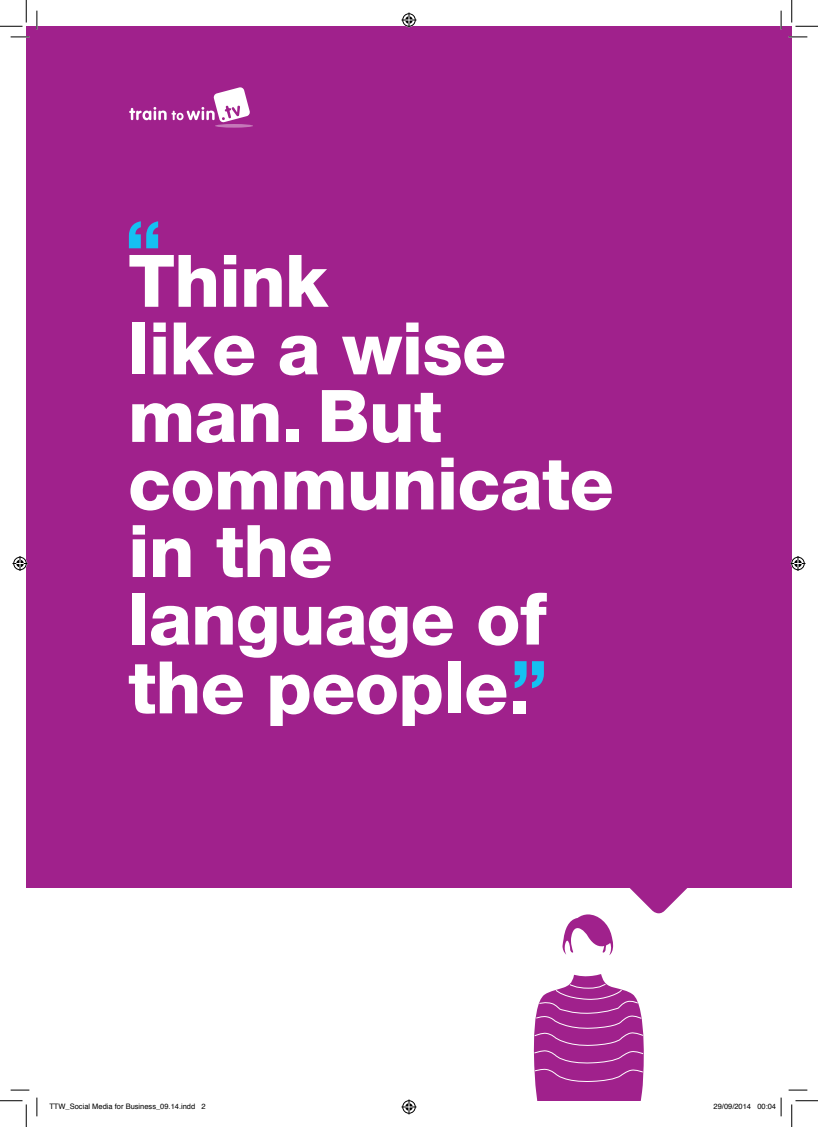
<style>
.page{position:relative;width:818px;height:1127px;background:#fff}
.page>*{position:absolute;margin:0;border:0;box-sizing:border-box;transform-origin:0 0}
.t1{font:800 75px "Helvetica Neue LT Std";color:#15c0f2}
.t2{font:800 72.5px/67.5px "Helvetica Neue LT Std";letter-spacing:-.01em;color:#fff}
.t3{font:7.5px "Helvetica";color:#000}
.s1{font-size:65px}
</style>
<div class="page">
<div style="left:26px;top:26px;width:766px;height:861px;background:#a0218c"></div>
<svg style="left:129px;top:87px;width:121px;height:36px"></svg>
<svg style="left:215px;top:124px;width:38px;height:4px"></svg>
<svg style="left:562px;top:887px;width:147px;height:68px"></svg>
<svg style="left:533px;top:974px;width:111px;height:126px"></svg>
<svg style="left:11px;top:36px;width:18px;height:2px"></svg>
<svg style="left:788px;top:36px;width:19px;height:2px"></svg>
<svg style="left:11px;top:1089px;width:18px;height:1px"></svg>
<svg style="left:788px;top:1089px;width:19px;height:1px"></svg>
<svg style="left:36px;top:11px;width:2px;height:18px"></svg>
<svg style="left:36px;top:1097px;width:2px;height:18px"></svg>
<svg style="left:780px;top:11px;width:2px;height:18px"></svg>
<svg style="left:0;top:0;width:27px;height:27px"></svg>
<svg style="left:0;top:1100px;width:27px;height:26px"></svg>
<svg style="left:791px;top:0;width:27px;height:27px"></svg>
<svg style="left:791px;top:1100px;width:27px;height:26px"></svg>
<svg style="left:401px;top:13px;width:15px;height:15px"></svg>
<svg style="left:401px;top:1099px;width:15px;height:15px"></svg>
<svg style="left:13px;top:556px;width:15px;height:15px"></svg>
<svg style="left:790px;top:556px;width:15px;height:15px"></svg>
<svg style="left:780px;top:1097px;width:2px;height:18px"></svg>
<p class="t1" style="left:125px;top:203px;width:39px">“</p>
<p class="t2" style="left:128px;top:247px;width:201px">Think</p>
<p class="t2" style="left:128px;top:314px;width:380px">like a wise</p>
<p class="t2" style="left:128px;top:382px;width:487px">man<span class="s1">.</span> But communicate</p>
<p class="t2" style="left:128px;top:517px;width:206px">in the</p>
<p class="t2" style="left:128px;top:584px;width:420px">language of</p>
<p class="t2" style="left:128px;top:653px;width:403px">the people<span class="s1">.</span></p>
<p class="t1" style="left:510px;top:643px;width:39px">”</p>
<p class="t3" style="left:49px;top:1100px;width:158px">TTW_Social Media for Business_09.14.indd 2</p>
<p class="t3" style="left:713px;top:1100px;width:64px">29/09/2014 00:04</p>
</div>
